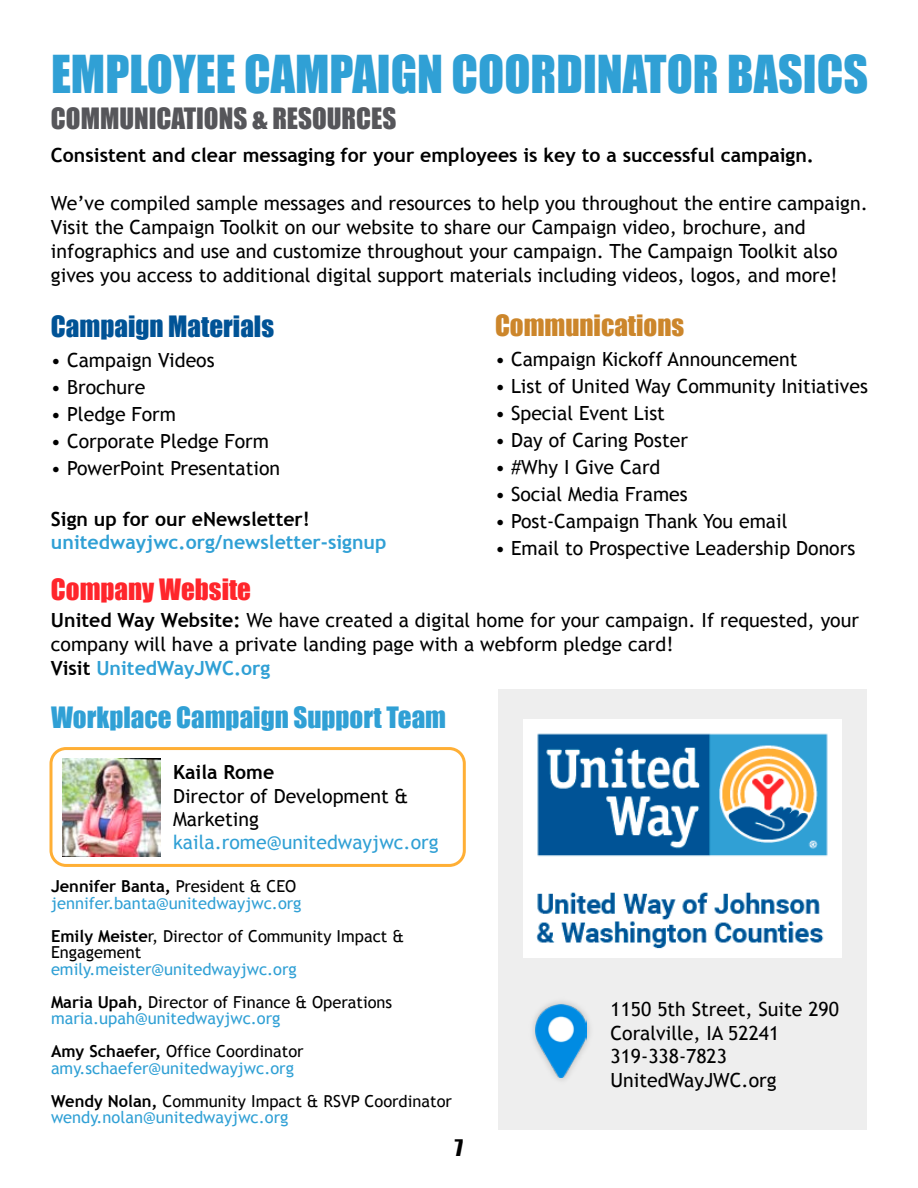
<style>
.page{position:relative;width:918px;height:1188px;background:#fff}
.page>*{position:absolute;margin:0;border:0;box-sizing:border-box;transform-origin:0 0}
.t1{font:48px "Impact";color:#30a0d5}
.t2{font:27px "Impact";color:#30a0d5}
.t3{font:27px "Impact";color:#56565a}
.t4{font:27px "Impact";color:#005396}
.t5{font:27px "Impact";color:#ff252b}
.t6{font:27px "Impact";color:#cc862b}
.t7{font:21px "Impact";color:#000}
.t8{font:19.5px/24px "Trebuchet MS";color:#000}
.t9{font:700 19.5px "Trebuchet MS";color:#000}
.t10{font:700 19.5px "Trebuchet MS";color:#30a0d5}
.t11{font:19.5px "Trebuchet MS";color:#30a0d5}
.t12{font:16.5px/33px "Trebuchet MS";color:#30a0d5}
.t13{font:16.5px/16.5px "Trebuchet MS";color:#000}
.s1{font-weight:700}
.s2{font-weight:700;color:#30a0d5}
.s3{font-weight:700;color:#000}
.s4{color:#000}
.s5{color:#30a0d5}
</style>
<div class="page">
<div style="left:499px;top:689px;width:368px;height:441px;background:#eee"></div>
<img style="left:524px;top:719px;width:318px;height:239px">
<div style="left:49px;top:747px;width:417px;height:120px;border:3px solid #ffaf35;border-radius:15px"></div>
<img style="left:63px;top:758px;width:98px;height:99px">
<img style="left:533px;top:1001px;width:57px;height:79px">
<img style="left:536px;top:1005px;width:51px;height:73px">
<h1 class="t1" style="left:51px;top:37px;width:819px">EMPLOYEE CAMPAIGN COORDINATOR BASICS</h1>
<h2 class="t3" style="left:51px;top:98px;width:347px">COMMUNICATIONS &amp; RESOURCES</h2>
<p class="t9" style="left:51px;top:143px;width:765px">Consistent and clear messaging for your employees is key to a successful campaign.</p>
<p class="t8" style="left:51px;top:191px;width:818px">We’ve compiled sample messages and resources to help you throughout the entire campaign.<br>Visit the Campaign Toolkit on our website to share our Campaign video, brochure, and infographics and use and customize throughout your campaign. The Campaign Toolkit also gives you access to additional digital support materials including videos, logos, and more!</p>
<h2 class="t4" style="left:51px;top:306px;width:225px">Campaign Materials</h2>
<p class="t8" style="left:51px;top:349px;width:165px">• Campaign Videos</p>
<p class="t8" style="left:51px;top:376px;width:96px">• Brochure</p>
<p class="t8" style="left:51px;top:403px;width:126px">• Pledge Form</p>
<p class="t8" style="left:51px;top:430px;width:220px">• Corporate Pledge Form</p>
<p class="t8" style="left:51px;top:457px;width:231px">• PowerPoint Presentation</p>
<p class="t9" style="left:51px;top:507px;width:261px">Sign up for our eNewsletter!</p>
<p class="t10" style="left:51px;top:530px;width:337px">unitedwayjwc.org/newsletter-signup</p>
<h2 class="t5" style="left:51px;top:568px;width:202px">Company Website</h2>
<p class="t8" style="left:51px;top:608px;width:809px"><span class="s1">United Way Website:</span> We have created a digital home for your campaign. If requested, your company will have a private landing page with a webform pledge card!<br><span class="s1">Visit</span> <span class="s2">UnitedWayJWC.org</span></p>
<h2 class="t6" style="left:495px;top:305px;width:191px">Communications</h2>
<p class="t8" style="left:495px;top:348px;width:304px">• Campaign Kickoff Announcement</p>
<p class="t8" style="left:495px;top:375px;width:374px">• List of United Way Community Initiatives</p>
<p class="t8" style="left:495px;top:402px;width:171px">• Special Event List</p>
<p class="t8" style="left:495px;top:429px;width:194px">• Day of Caring Poster</p>
<p class="t8" style="left:495px;top:456px;width:167px">• #Why I Give Card</p>
<p class="t8" style="left:495px;top:483px;width:194px">• Social Media Frames</p>
<p class="t8" style="left:495px;top:510px;width:294px">• Post-Campaign Thank You email</p>
<p class="t8" style="left:495px;top:537px;width:362px">• Email to Prospective Leadership Donors</p>
<h2 class="t2" style="left:51px;top:696px;width:397px">Workplace Campaign Support Team</h2>
<p class="t9" style="left:173px;top:760px;width:103px">Kaila Rome</p>
<p class="t8" style="left:173px;top:784px;width:237px;line-height:23.4px">Director of Development &amp;<br>Marketing</p>
<p class="t11" style="left:173px;top:831px;width:267px">kaila.rome@unitedwayjwc.org</p>
<p class="t12" style="left:51px;top:878px;width:252px;line-height:16.5px"><span class="s3">Jennifer Banta,</span> <span class="s4">President &amp; CEO </span>jennifer.banta@unitedwayjwc.org</p>
<p class="t13" style="left:51px;top:928px;width:355px"><span class="s1">Emily Meiste</span>r, Director of Community Impact &amp;<br>Engagement</p>
<p class="t12" style="left:51px;top:953px;width:343px">emily.meister@unitedwayjwc.org<br><span class="s3">Maria Upah,</span> <span class="s4">Director of Finance &amp; Operations</span></p>
<p class="t12" style="left:51px;top:1002px;width:254px">maria.upah@unitedwayjwc.org<br><span class="s3">Amy Schaefer,</span> <span class="s4">Office Coordinator</span></p>
<p class="t13" style="left:51px;top:1052px;width:403px;line-height:33px"><span class="s5">amy.schaefer@unitedwayjwc.org<br></span><span class="s1">Wendy Nolan,</span> Community Impact &amp; RSVP Coordinator</p>
<p class="t12" style="left:51px;top:1101px;width:239px">wendy.nolan@unitedwayjwc.org</p>
<p class="t7" style="left:455px;top:1131px;width:10px">7</p>
<p class="t8" style="left:611px;top:998px;width:230px;line-height:23.4px">1150 5th Street, Suite 290<br>Coralville, IA 52241<br>319-338-7823<br>UnitedWayJWC.org</p>
</div>
